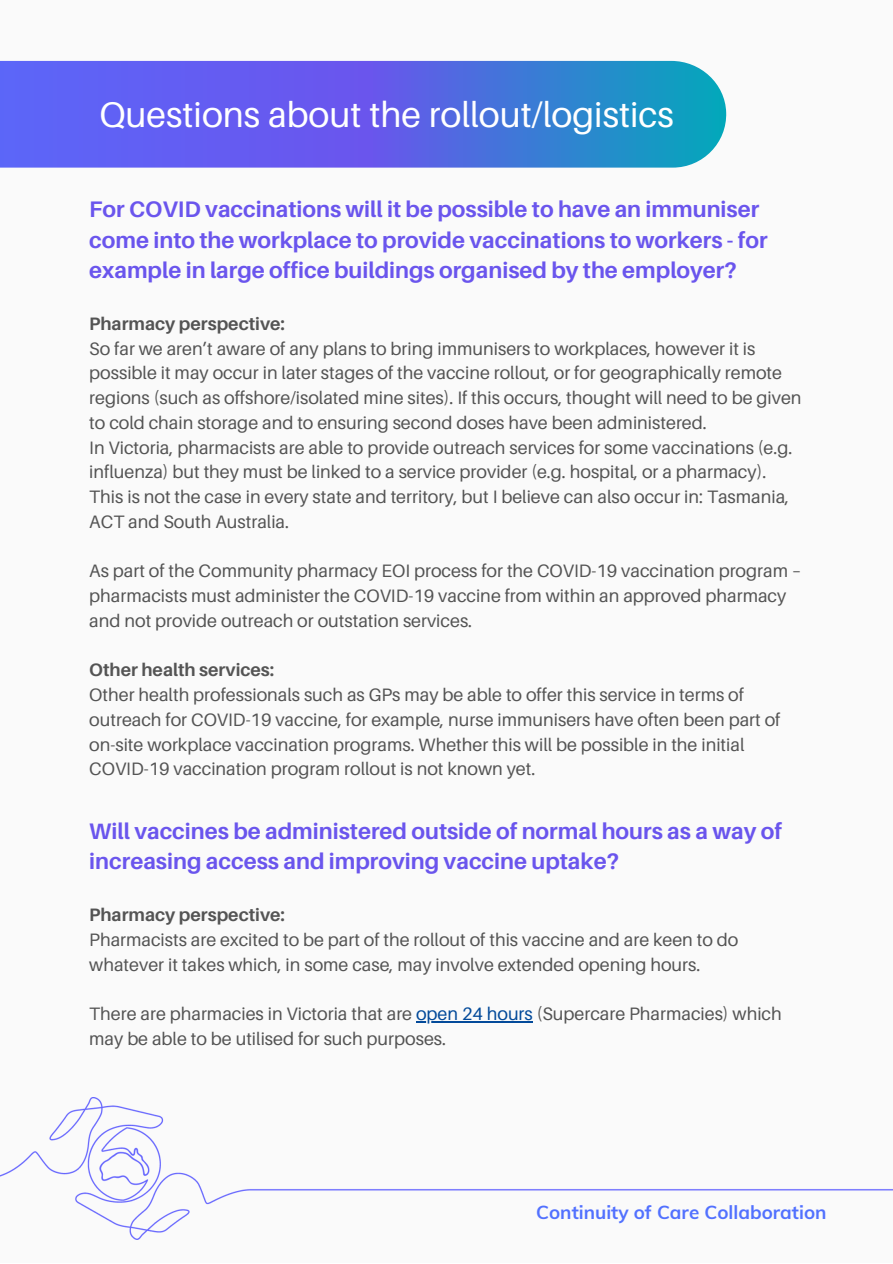
<style>
.page{position:relative;width:893px;height:1264px;background:#fff}
.page>*{position:absolute;margin:0;border:0;box-sizing:border-box;transform-origin:0 0}
.t1{font:35.55px "Aileron";color:#fff}
.t2{font:700 22.5px/30.3px "Aileron";color:#6a55ed}
.t3{font:700 18.9px "Muli";color:#5271ff}
.t4{font:18px/24.8px "Aileron";color:#545454}
.t5{font:700 18px "Aileron";color:#545454}
.s1{color:#034a9a}
</style>
<div class="page">
<div style="left:0;top:0;width:892px;height:1262px;background:#fafafa"></div>
<img style="left:0;top:1097px;width:892px;height:141px">
<svg style="left:0;top:61px;width:727px;height:107px;background:#516fe4"></svg>
<hr style="left:416px;top:1021px;width:117px;height:1px;background:#034a9a">
<h1 class="t1" style="left:99px;top:92px;width:575px">Questions about the rollout/logistics</h1>
<p class="t2" style="left:89px;top:194px;width:679px">For COVID vaccinations will it be possible to have an immuniser come into the workplace to provide vaccinations to workers - for example in large office buildings organised by the employer?</p>
<p class="t5" style="left:89px;top:312px;width:197px">Pharmacy perspective:</p>
<p class="t4" style="left:89px;top:335px;width:713px">So far we aren’t aware of any plans to bring immunisers to workplaces, however it is possible it may occur in later stages of the vaccine rollout, or for geographically remote regions (such as offshore/isolated mine sites). If this occurs, thought will need to be given to cold chain storage and to ensuring second doses have been administered.<br>In Victoria, pharmacists are able to provide outreach services for some vaccinations (e.g. influenza) but they must be linked to a service provider (e.g. hospital, or a pharmacy).<br>This is not the case in every state and territory, but I believe can also occur in: Tasmania, ACT and South Australia.</p>
<p class="t4" style="left:89px;top:558px;width:713px">As part of the Community pharmacy EOI process for the COVID-19 vaccination program – pharmacists must administer the COVID-19 vaccine from within an approved pharmacy and not provide outreach or outstation services.</p>
<p class="t5" style="left:89px;top:659px;width:186px">Other health services:</p>
<p class="t4" style="left:89px;top:682px;width:692px">Other health professionals such as GPs may be able to offer this service in terms of outreach for COVID-19 vaccine, for example, nurse immunisers have often been part of on-site workplace vaccination programs. Whether this will be possible in the initial COVID-19 vaccination program rollout is not known yet.</p>
<p class="t2" style="left:89px;top:815px;width:694px">Will vaccines be administered outside of normal hours as a way of increasing access and improving vaccine uptake?</p>
<p class="t5" style="left:89px;top:903px;width:197px">Pharmacy perspective:</p>
<p class="t4" style="left:89px;top:926px;width:650px">Pharmacists are excited to be part of the rollout of this vaccine and are keen to do whatever it takes which, in some case, may involve extended opening hours.</p>
<p class="t4" style="left:89px;top:1001px;width:694px">There are pharmacies in Victoria that are <span class="s1">open 24 hours</span> (Supercare Pharmacies) which may be able to be utilised for such purposes.</p>
<p class="t3" style="left:536px;top:1199px;width:292px">Continuity of Care Collaboration</p>
</div>
